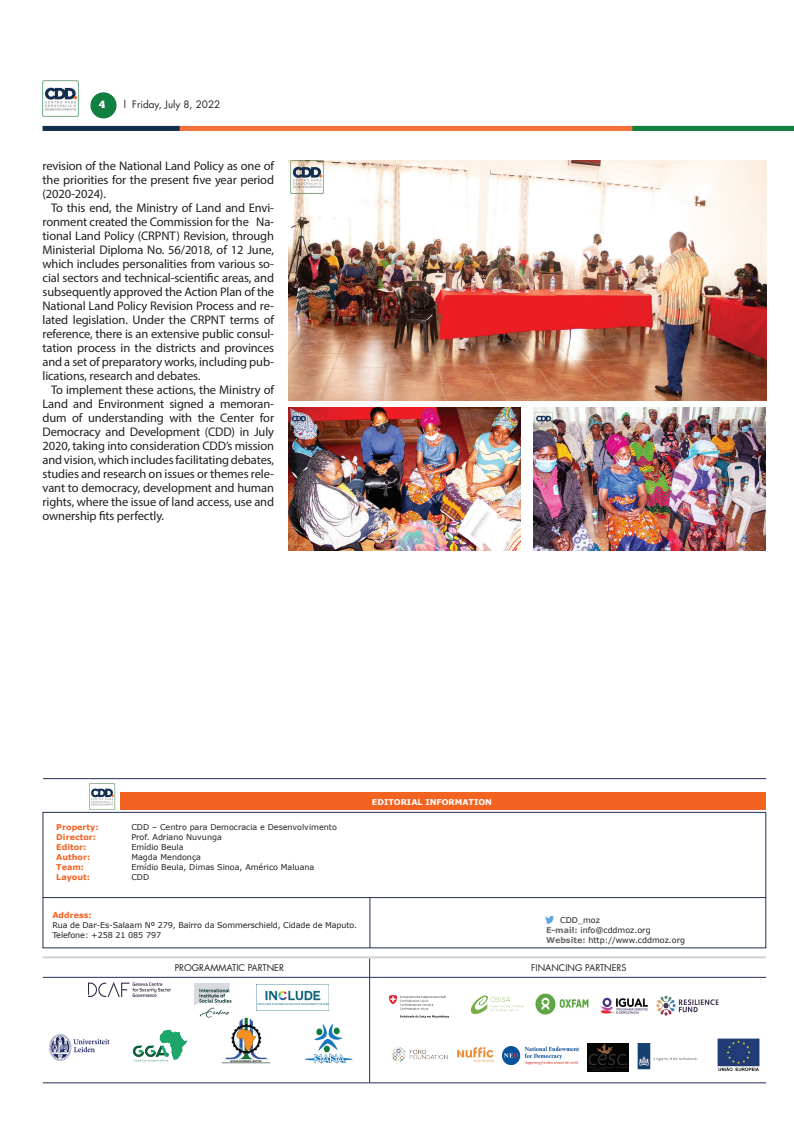
<style>
.page{position:relative;width:794px;height:1134px;background:#fff}
.page>*{position:absolute;margin:0;border:0;box-sizing:border-box;transform-origin:0 0}
.t1{font:12.5px/14px "Myriad Pro";letter-spacing:-.01em;color:#231f20;text-align:justify}
.t2{font:10px "Futura LT";color:#231f20}
.t3{font:700 10px "Popular";color:#fff}
.t4{font:9px "Futura LT";color:#231f20}
.t5{font:8px/10px "Verdana";color:#231f20}
.t6{font:700 8px "Verdana";color:#f26221}
.t7{font:700 8px "Verdana";color:#fff}
.s1{font-weight:700;color:#6c6d70}
</style>
<div class="page">
<div style="left:45px;top:126px;width:749px;height:5px;background:#f37138"></div>
<div style="left:632px;top:126px;width:162px;height:5px;background:#107f40"></div>
<div style="left:43px;top:126px;width:137px;height:5px;background:#102e4f"></div>
<div style="left:90px;top:92px;width:27px;height:26px;background:#107f40;border-radius:50%"></div>
<img style="left:43px;top:81px;width:35px;height:35px">
<img style="left:288px;top:160px;width:478px;height:240px">
<img style="left:288px;top:408px;width:232px;height:143px">
<img style="left:534px;top:408px;width:232px;height:143px">
<img style="left:389px;top:996px;width:59px;height:22px">
<img style="left:471px;top:995px;width:53px;height:19px">
<img style="left:457px;top:1047px;width:37px;height:15px">
<img style="left:503px;top:1047px;width:75px;height:17px">
<img style="left:535px;top:994px;width:53px;height:20px">
<img style="left:391px;top:1047px;width:57px;height:15px">
<img style="left:656px;top:995px;width:63px;height:21px">
<img style="left:637px;top:1043px;width:61px;height:27px">
<img style="left:600px;top:997px;width:48px;height:17px">
<img style="left:588px;top:1043px;width:40px;height:28px">
<img style="left:718px;top:1038px;width:41px;height:33px">
<div style="left:120px;top:792px;width:645px;height:18px;background:#f26221"></div>
<div style="left:43px;top:812px;width:723px;height:136px;border:1px solid #252e53"></div>
<hr style="left:43px;top:897px;width:723px;height:1px;background:#252e53">
<hr style="left:370px;top:898px;width:1px;height:50px;background:#252e53">
<img style="left:545px;top:915px;width:9px;height:9px">
<img style="left:89px;top:783px;width:26px;height:26px">
<hr style="left:43px;top:778px;width:723px;height:1px;background:#252e53">
<hr style="left:369px;top:958px;width:1px;height:125px;background:#252e53">
<hr style="left:43px;top:956px;width:723px;height:2px;background:#d1d2d4">
<hr style="left:43px;top:977px;width:723px;height:1px;background:#252e53">
<hr style="left:43px;top:1083px;width:723px;height:1px;background:#252e53">
<img style="left:257px;top:984px;width:71px;height:21px">
<img style="left:49px;top:1034px;width:61px;height:26px">
<img style="left:88px;top:982px;width:82px;height:14px">
<img style="left:194px;top:983px;width:38px;height:35px">
<img style="left:133px;top:1029px;width:54px;height:33px">
<img style="left:222px;top:1017px;width:48px;height:47px">
<img style="left:306px;top:1023px;width:47px;height:41px">
<p class="t3" style="left:99px;top:98px;width:8px">4</p>
<p class="t2" style="left:124px;top:98px;width:98px">l Friday, July 8, 2022</p>
<p class="t1" style="left:43px;top:159px;width:233px">revision of the National Land Policy as one of the priorities for the present five year period (2020-2024).</p>
<p class="t1" style="left:43px;top:201px;width:233px;text-indent:8px">To this end, the Ministry of Land and Envi&shy;ronment created the Commission for the Na&shy;tional Land Policy (CRPNT) Revision, through Ministerial Diploma No. 56/2018, of 12 June, which includes personalities from various so&shy;cial sectors and technical-scientific areas, and subsequently approved the Action Plan of the National Land Policy Revision Process and re&shy;lated legislation. Under the CRPNT terms of reference, there is an extensive public consul&shy;tation process in the districts and provinces and a set of preparatory works, including pub&shy;lications, research and debates.</p>
<p class="t1" style="left:43px;top:383px;width:233px;text-indent:8px">To implement these actions, the Ministry of Land and Environment signed a memoran&shy;dum of understanding with the Center for Democracy and Development (CDD) in July 2020, taking into consideration CDD’s mission and vision, which includes facilitating debates, studies and research on issues or themes rele&shy;vant to democracy, development and human rights, where the issue of land access, use and ownership fits perfectly.</p>
<p class="t7" style="left:372px;top:796px;width:121px">EDITORIAL INFORMATION</p>
<p class="t6" style="left:56px;top:822px;width:44px">Property:</p>
<p class="t5" style="left:131px;top:822px;width:207px">CDD – Centro para Democracia e Desenvolvimento</p>
<p class="t6" style="left:56px;top:832px;width:41px">Director:</p>
<p class="t5" style="left:131px;top:832px;width:92px">Prof. Adriano Nuvunga</p>
<p class="t6" style="left:56px;top:842px;width:32px">Editor:</p>
<p class="t5" style="left:131px;top:842px;width:54px">Emídio Beula</p>
<p class="t6" style="left:56px;top:852px;width:35px">Author:</p>
<p class="t5" style="left:131px;top:852px;width:71px">Magda Mendonça</p>
<p class="t6" style="left:56px;top:862px;width:29px">Team:</p>
<p class="t5" style="left:131px;top:862px;width:184px">Emídio Beula, Dimas Sinoa, Américo Maluana</p>
<p class="t6" style="left:56px;top:872px;width:35px">Layout:</p>
<p class="t5" style="left:131px;top:872px;width:19px">CDD</p>
<p class="t6" style="left:52px;top:910px;width:41px">Address:</p>
<p class="t5" style="left:52px;top:920px;width:306px">Rua de Dar-Es-Salaam Nº 279, Bairro da Sommerschield, Cidade de Maputo.<br>Telefone: +258 21 085 797</p>
<p class="t5" style="left:546px;top:915px;width:141px;text-indent:14px">CDD_moz<br><span class="s1">E-mail:</span> info@cddmoz.org<br><span class="s1">Website:</span> http://www.cddmoz.org</p>
<p class="t4" style="left:175px;top:962px;width:111px">PROGRAMMATIC PARTNER</p>
<p class="t4" style="left:531px;top:962px;width:97px">FINANCING PARTNERS</p>
</div>
